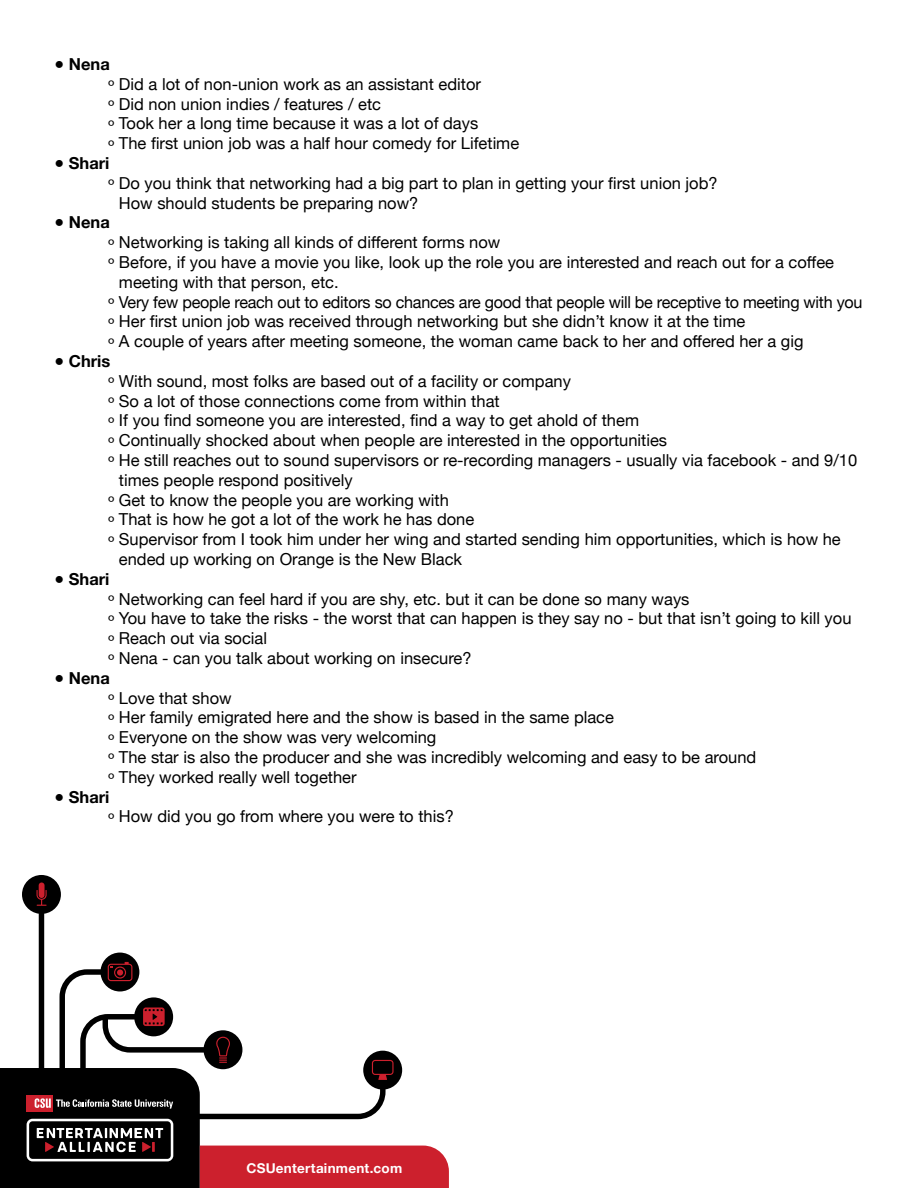
<style>
.page{position:relative;width:918px;height:1188px;background:#fff}
.page>*{position:absolute;margin:0;border:0;box-sizing:border-box;transform-origin:0 0}
.t1{font:16.5px/19.8px "Helvetica Neue";color:#000}
.t2{font:700 16.5px "Helvetica Neue";color:#000}
.t3{font:700 13.5px "Helvetica Neue";letter-spacing:.015em;color:#fff}
</style>
<div class="page">
<svg style="left:0;top:875px;width:449px;height:313px"></svg>
<p class="t2" style="left:54px;top:51px;width:57px">● Nena</p>
<p class="t1" style="left:108px;top:75px;width:413px">º Did a lot of non-union work as an assistant editor<br>º Did non union indies / features / etc<br>º Took her a long time because it was a lot of days<br>º The first union job was a half hour comedy for Lifetime</p>
<p class="t2" style="left:54px;top:150px;width:57px">● Shari</p>
<p class="t1" style="left:119px;top:174px;width:600px;text-indent:-11px">º Do you think that networking had a big part to plan in getting your first union job?<br>How should students be preparing now?</p>
<p class="t2" style="left:54px;top:210px;width:57px">● Nena</p>
<p class="t1" style="left:108px;top:233px;width:394px">º Networking is taking all kinds of different forms now</p>
<p class="t1" style="left:108px;top:253px;width:728px">º Before, if you have a movie you like, look up the role you are interested and reach out for a coffee</p>
<p class="t1" style="left:119px;top:273px;width:221px">meeting with that person, etc.</p>
<p class="t1" style="left:108px;top:293px;width:756px">º Very few people reach out to editors so chances are good that people will be receptive to meeting with you</p>
<p class="t1" style="left:108px;top:313px;width:639px">º Her first union job was received through networking but she didn’t know it at the time</p>
<p class="t1" style="left:108px;top:332px;width:697px">º A couple of years after meeting someone, the woman came back to her and offered her a gig</p>
<p class="t2" style="left:54px;top:348px;width:58px">● Chris</p>
<p class="t1" style="left:108px;top:372px;width:464px">º With sound, most folks are based out of a facility or company</p>
<p class="t1" style="left:108px;top:392px;width:393px">º So a lot of those connections come from within that</p>
<p class="t1" style="left:108px;top:412px;width:533px">º If you find someone you are interested, find a way to get ahold of them</p>
<p class="t1" style="left:108px;top:431px;width:561px">º Continually shocked about when people are interested in the opportunities</p>
<p class="t1" style="left:108px;top:451px;width:751px">º He still reaches out to sound supervisors or re-recording managers - usually via facebook - and 9/10</p>
<p class="t1" style="left:119px;top:471px;width:235px">times people respond positively</p>
<p class="t1" style="left:108px;top:491px;width:342px">º Get to know the people you are working with</p>
<p class="t1" style="left:108px;top:511px;width:368px">º That is how he got a lot of the work he has done</p>
<p class="t1" style="left:108px;top:530px;width:734px">º Supervisor from I took him under her wing and started sending him opportunities, which is how he</p>
<p class="t1" style="left:119px;top:550px;width:345px">ended up working on Orange is the New Black</p>
<p class="t2" style="left:54px;top:566px;width:57px">● Shari</p>
<p class="t1" style="left:108px;top:590px;width:745px">º Networking can feel hard if you are shy, etc. but it can be done so many ways<br>º You have to take the risks - the worst that can happen is they say no - but that isn’t going to kill you º Reach out via social<br>º Nena - can you talk about working on insecure?</p>
<p class="t2" style="left:54px;top:665px;width:57px">● Nena</p>
<p class="t1" style="left:108px;top:689px;width:650px">º Love that show<br>º Her family emigrated here and the show is based in the same place<br>º Everyone on the show was very welcoming<br>º The star is also the producer and she was incredibly welcoming and easy to be around º They worked really well together</p>
<p class="t2" style="left:54px;top:784px;width:57px">● Shari</p>
<p class="t1" style="left:108px;top:808px;width:347px">º How did you go from where you were to this?</p>
<p class="t3" style="left:246px;top:1158px;width:157px">CSUentertainment.com</p>
</div>
